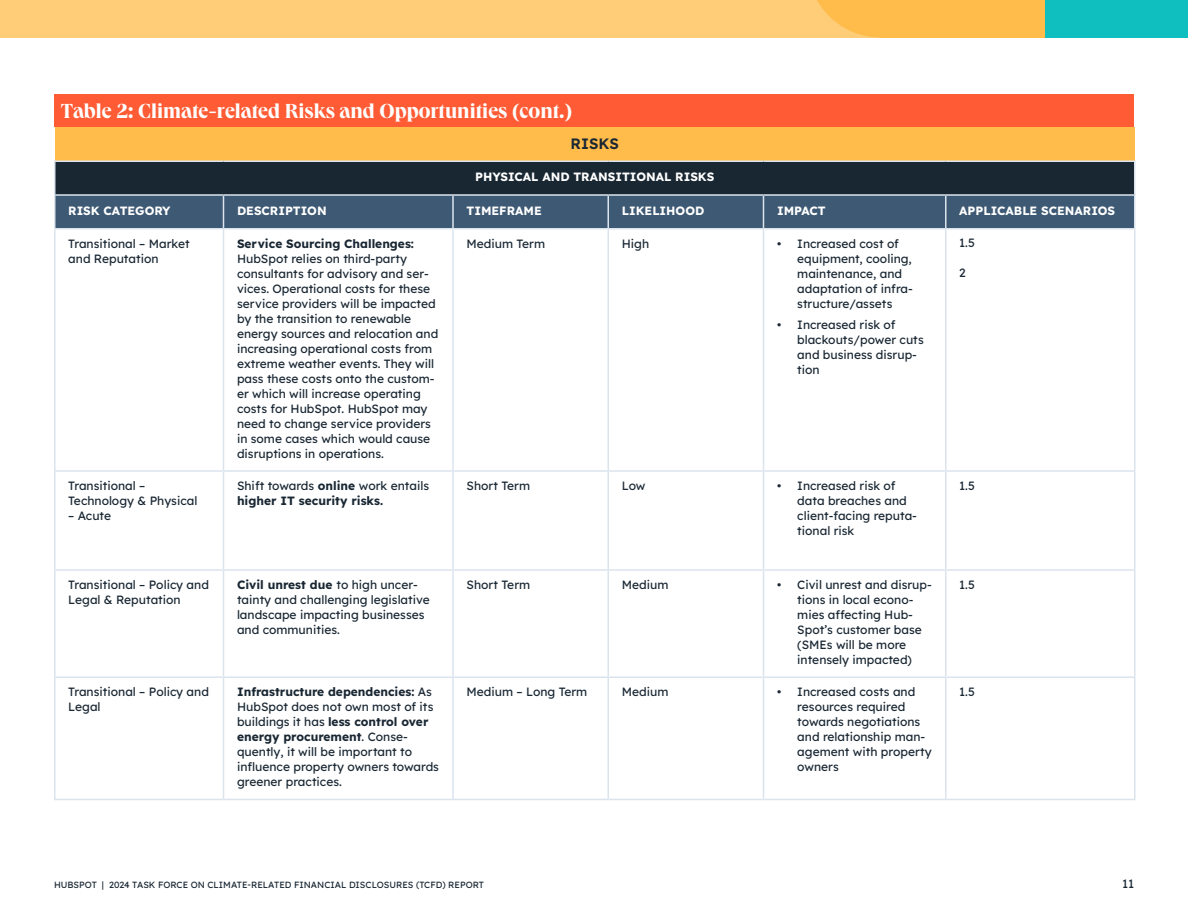
<style>
.page{position:relative;width:1188px;height:918px;background:#fff}
.page>*{position:absolute;margin:0;border:0;box-sizing:border-box;transform-origin:0 0}
.t1{font:700 21px "Queens";color:#fff}
.t2{font:600 15px "Lexend Deca";color:#192733}
.t3{font:12px/15px "Lexend Deca";color:#192733}
.t4{font:700 12px "Lexend Deca";color:#fff}
.t5{font:700 12px/15px "Lexend Deca";color:#192733}
.t6{font:9px "Lexend Deca";color:#192733}
.s1{font-weight:400}
.s2{font-weight:700}
</style>
<div class="page">
<div style="left:0;top:0;width:1188px;height:38px;background:#ffcd78"></div>
<div style="left:881px;top:0;width:177px;height:38px;background:#ffbc4b"></div>
<svg style="left:817px;top:0;width:64px;height:37px"></svg>
<div style="left:1045px;top:0;width:143px;height:38px;background:#0fbfbf"></div>
<div style="left:54px;top:94px;width:1080px;height:33px;background:#ff5c35"></div>
<div style="left:55px;top:128px;width:1080px;height:33px;background:#ffbc4b"></div>
<div style="left:55px;top:161px;width:1080px;height:34px;background:#192733"></div>
<div style="left:56px;top:196px;width:1078px;height:32px;background:#3e5974"></div>
<hr style="left:54px;top:160px;width:170px;height:2px;background:#dbe4ed">
<hr style="left:54px;top:162px;width:2px;height:32px;background:#dbe4ed">
<hr style="left:224px;top:160px;width:229px;height:2px;background:#dbe4ed">
<hr style="left:453px;top:160px;width:155px;height:2px;background:#dbe4ed">
<hr style="left:608px;top:160px;width:156px;height:2px;background:#dbe4ed">
<hr style="left:764px;top:160px;width:182px;height:2px;background:#dbe4ed">
<hr style="left:946px;top:160px;width:190px;height:2px;background:#dbe4ed">
<hr style="left:1134px;top:162px;width:2px;height:32px;background:#dbe4ed">
<hr style="left:54px;top:194px;width:170px;height:2px;background:#dbe4ed">
<hr style="left:54px;top:196px;width:2px;height:32px;background:#dbe4ed">
<hr style="left:224px;top:194px;width:229px;height:2px;background:#dbe4ed">
<hr style="left:223px;top:196px;width:1px;height:32px;background:#dbe4ed">
<hr style="left:453px;top:194px;width:155px;height:2px;background:#dbe4ed">
<hr style="left:452px;top:196px;width:2px;height:32px;background:#dbe4ed">
<hr style="left:608px;top:194px;width:156px;height:2px;background:#dbe4ed">
<hr style="left:608px;top:196px;width:1px;height:32px;background:#dbe4ed">
<hr style="left:764px;top:194px;width:182px;height:2px;background:#dbe4ed">
<hr style="left:763px;top:196px;width:1px;height:32px;background:#dbe4ed">
<hr style="left:946px;top:194px;width:190px;height:2px;background:#dbe4ed">
<hr style="left:945px;top:196px;width:1px;height:32px;background:#dbe4ed">
<hr style="left:1134px;top:196px;width:2px;height:32px;background:#dbe4ed">
<hr style="left:54px;top:228px;width:170px;height:2px;background:#dbe4ed">
<hr style="left:54px;top:230px;width:2px;height:240px;background:#dbe4ed">
<hr style="left:224px;top:228px;width:229px;height:2px;background:#dbe4ed">
<hr style="left:223px;top:230px;width:1px;height:240px;background:#dbe4ed">
<hr style="left:453px;top:228px;width:155px;height:2px;background:#dbe4ed">
<hr style="left:452px;top:230px;width:2px;height:240px;background:#dbe4ed">
<hr style="left:608px;top:228px;width:156px;height:2px;background:#dbe4ed">
<hr style="left:608px;top:230px;width:1px;height:240px;background:#dbe4ed">
<hr style="left:764px;top:228px;width:182px;height:2px;background:#dbe4ed">
<hr style="left:763px;top:230px;width:1px;height:240px;background:#dbe4ed">
<hr style="left:946px;top:228px;width:190px;height:2px;background:#dbe4ed">
<hr style="left:945px;top:230px;width:1px;height:240px;background:#dbe4ed">
<hr style="left:1134px;top:230px;width:2px;height:240px;background:#dbe4ed">
<hr style="left:54px;top:470px;width:170px;height:2px;background:#dbe4ed">
<hr style="left:54px;top:472px;width:2px;height:97px;background:#dbe4ed">
<hr style="left:224px;top:470px;width:229px;height:2px;background:#dbe4ed">
<hr style="left:223px;top:472px;width:1px;height:97px;background:#dbe4ed">
<hr style="left:453px;top:470px;width:155px;height:2px;background:#dbe4ed">
<hr style="left:452px;top:472px;width:2px;height:97px;background:#dbe4ed">
<hr style="left:608px;top:470px;width:156px;height:2px;background:#dbe4ed">
<hr style="left:608px;top:472px;width:1px;height:97px;background:#dbe4ed">
<hr style="left:764px;top:470px;width:182px;height:2px;background:#dbe4ed">
<hr style="left:763px;top:472px;width:1px;height:97px;background:#dbe4ed">
<hr style="left:946px;top:470px;width:190px;height:2px;background:#dbe4ed">
<hr style="left:945px;top:472px;width:1px;height:97px;background:#dbe4ed">
<hr style="left:1134px;top:472px;width:2px;height:97px;background:#dbe4ed">
<hr style="left:54px;top:569px;width:170px;height:2px;background:#dbe4ed">
<hr style="left:54px;top:571px;width:2px;height:105px;background:#dbe4ed">
<hr style="left:224px;top:569px;width:229px;height:2px;background:#dbe4ed">
<hr style="left:223px;top:571px;width:1px;height:105px;background:#dbe4ed">
<hr style="left:453px;top:569px;width:155px;height:2px;background:#dbe4ed">
<hr style="left:452px;top:571px;width:2px;height:105px;background:#dbe4ed">
<hr style="left:608px;top:569px;width:156px;height:2px;background:#dbe4ed">
<hr style="left:608px;top:571px;width:1px;height:105px;background:#dbe4ed">
<hr style="left:764px;top:569px;width:182px;height:2px;background:#dbe4ed">
<hr style="left:763px;top:571px;width:1px;height:105px;background:#dbe4ed">
<hr style="left:946px;top:569px;width:190px;height:2px;background:#dbe4ed">
<hr style="left:945px;top:571px;width:1px;height:105px;background:#dbe4ed">
<hr style="left:1134px;top:571px;width:2px;height:105px;background:#dbe4ed">
<hr style="left:54px;top:676px;width:170px;height:2px;background:#dbe4ed">
<hr style="left:54px;top:678px;width:2px;height:121px;background:#dbe4ed">
<hr style="left:224px;top:676px;width:229px;height:2px;background:#dbe4ed">
<hr style="left:223px;top:678px;width:1px;height:121px;background:#dbe4ed">
<hr style="left:453px;top:676px;width:155px;height:2px;background:#dbe4ed">
<hr style="left:452px;top:678px;width:2px;height:121px;background:#dbe4ed">
<hr style="left:608px;top:676px;width:156px;height:2px;background:#dbe4ed">
<hr style="left:608px;top:678px;width:1px;height:121px;background:#dbe4ed">
<hr style="left:764px;top:676px;width:182px;height:2px;background:#dbe4ed">
<hr style="left:763px;top:678px;width:1px;height:121px;background:#dbe4ed">
<hr style="left:946px;top:676px;width:190px;height:2px;background:#dbe4ed">
<hr style="left:945px;top:678px;width:1px;height:121px;background:#dbe4ed">
<hr style="left:1134px;top:678px;width:2px;height:121px;background:#dbe4ed">
<hr style="left:54px;top:799px;width:170px;height:1px;background:#dbe4ed">
<hr style="left:224px;top:799px;width:229px;height:1px;background:#dbe4ed">
<hr style="left:453px;top:799px;width:155px;height:1px;background:#dbe4ed">
<hr style="left:608px;top:799px;width:156px;height:1px;background:#dbe4ed">
<hr style="left:764px;top:799px;width:182px;height:1px;background:#dbe4ed">
<hr style="left:946px;top:799px;width:190px;height:1px;background:#dbe4ed">
<h1 class="t1" style="left:61px;top:98px;width:513px">Table 2: Climate-related Risks and Opportunities (cont.)</h1>
<p class="t2" style="left:571px;top:132px;width:50px">RISKS</p>
<p class="t4" style="left:475px;top:168px;width:241px">PHYSICAL AND TRANSITIONAL RISKS</p>
<p class="t4" style="left:68px;top:202px;width:104px">RISK CATEGORY</p>
<p class="t4" style="left:237px;top:202px;width:91px">DESCRIPTION</p>
<p class="t4" style="left:467px;top:202px;width:77px">TIMEFRAME</p>
<p class="t4" style="left:622px;top:202px;width:84px">LIKELIHOOD</p>
<p class="t4" style="left:777px;top:202px;width:50px">IMPACT</p>
<p class="t4" style="left:959px;top:202px;width:157px">APPLICABLE SCENARIOS</p>
<p class="t3" style="left:68px;top:235px;width:123px">Transitional – Market and Reputation</p>
<p class="t5" style="left:237px;top:235px;width:179px">Service Sourcing Challenges:</p>
<p class="t3" style="left:467px;top:235px;width:80px">Medium Term</p>
<p class="t3" style="left:622px;top:235px;width:29px">High</p>
<p class="t3" style="left:797px;top:235px;width:117px;text-indent:-20px">• Increased cost of equipment, cooling, maintenance, and adaptation of infra&shy;structure/assets</p>
<p class="t3" style="left:797px;top:317px;width:128px;text-indent:-20px">• Increased risk of blackouts/power cuts and business disrup&shy;tion</p>
<p class="t3" style="left:959px;top:235px;width:17px">1.5</p>
<p class="t3" style="left:959px;top:265px;width:8px">2</p>
<p class="t3" style="left:237px;top:250px;width:203px">HubSpot relies on third-party consultants for advisory and ser&shy;vices. Operational costs for these service providers will be impacted by the transition to renewable energy sources and relocation and increasing operational costs from extreme weather events. They will pass these costs onto the custom&shy;er which will increase operating costs for HubSpot. HubSpot may need to change service providers in some cases which would cause disruptions in operations.</p>
<p class="t3" style="left:68px;top:477px;width:131px">Transitional –<br>Technology &amp; Physical</p>
<p class="t3" style="left:68px;top:507px;width:44px">– Acute</p>
<p class="t5" style="left:237px;top:477px;width:194px"><span class="s1">Shift towards</span> online <span class="s1">work entails </span>higher IT security risks.</p>
<p class="t3" style="left:467px;top:477px;width:65px">Short Term</p>
<p class="t3" style="left:622px;top:477px;width:25px">Low</p>
<p class="t3" style="left:797px;top:477px;width:121px;text-indent:-20px">• Increased risk of data breaches and client-facing reputa&shy;tional risk</p>
<p class="t3" style="left:959px;top:477px;width:17px">1.5</p>
<p class="t3" style="left:68px;top:576px;width:142px">Transitional – Policy and<br>Legal &amp; Reputation</p>
<p class="t3" style="left:237px;top:576px;width:194px"><span class="s2">Civil unrest due</span> to high uncer&shy;tainty and challenging legislative landscape impacting businesses and communities.</p>
<p class="t3" style="left:467px;top:576px;width:65px">Short Term</p>
<p class="t3" style="left:622px;top:576px;width:48px">Medium</p>
<p class="t3" style="left:797px;top:576px;width:136px;text-indent:-20px">• Civil unrest and disrup&shy;tions in local econo&shy;mies affecting Hub-<br>Spot’s customer base (SMEs will be more intensely impacted)</p>
<p class="t3" style="left:959px;top:576px;width:17px">1.5</p>
<p class="t3" style="left:68px;top:683px;width:142px">Transitional – Policy and<br>Legal</p>
<p class="t3" style="left:237px;top:683px;width:204px"><span class="s2">Infrastructure dependencies:</span> As<br>HubSpot does not own most of its buildings it has <span class="s2">less control over energy procurement</span>. Conse&shy;quently, it will be important to influence property owners towards greener practices.</p>
<p class="t3" style="left:467px;top:683px;width:122px">Medium – Long Term</p>
<p class="t3" style="left:622px;top:683px;width:48px">Medium</p>
<p class="t3" style="left:797px;top:683px;width:136px;text-indent:-20px">• Increased costs and resources required towards negotiations and relationship man&shy;agement with property owners</p>
<p class="t3" style="left:959px;top:683px;width:17px">1.5</p>
<p class="t6" style="left:54px;top:878px;width:432px">HUBSPOT | 2024 TASK FORCE ON CLIMATE-RELATED FINANCIAL DISCLOSURES (TCFD) REPORT</p>
<p class="t3" style="left:1122px;top:876px;width:13px">11</p>
</div>
